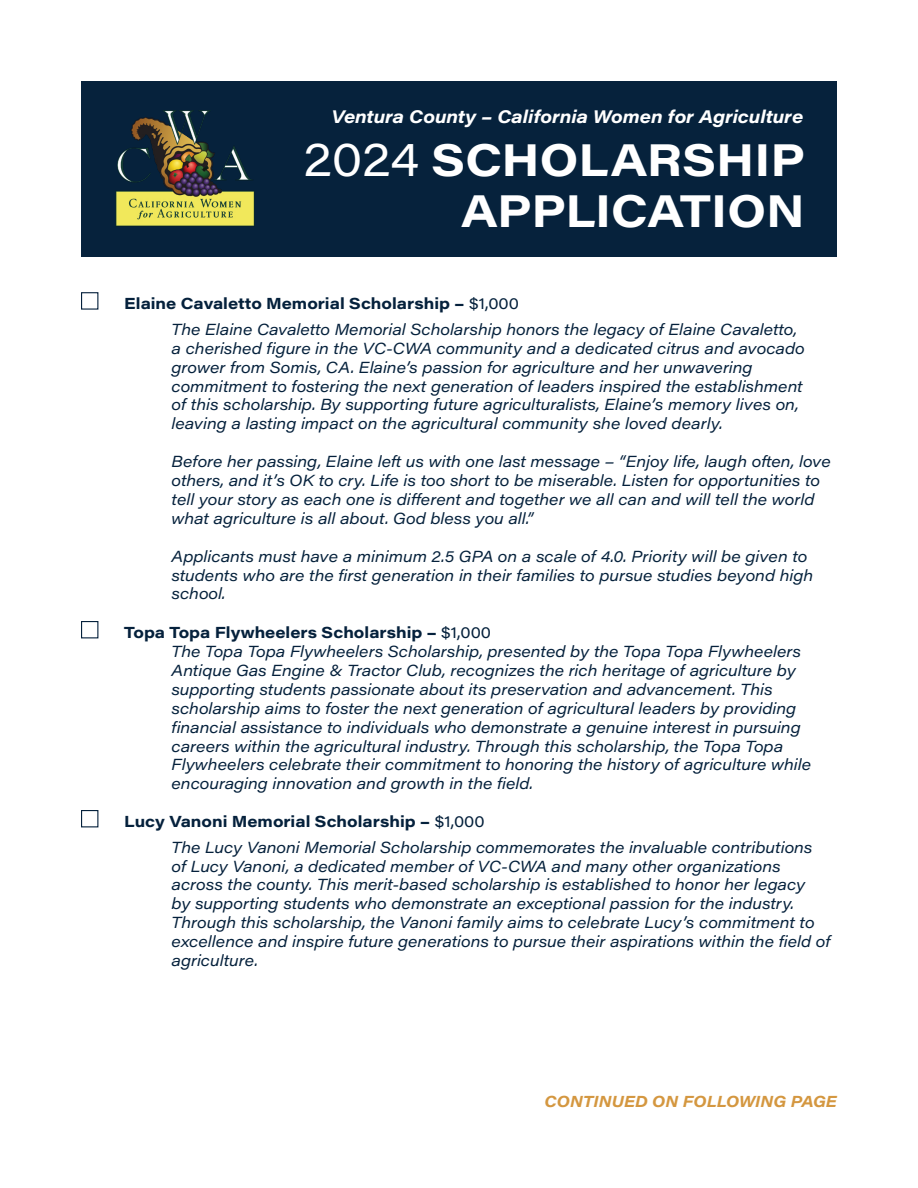
<style>
.page{position:relative;width:918px;height:1188px;background:#fff}
.page>*{position:absolute;margin:0;border:0;box-sizing:border-box;transform-origin:0 0}
.t1{font:700 45px "Acumin Pro Wide";color:#fff}
.t2{font:italic 700 18px "Acumin Pro Wide";color:#fff}
.t3{font:italic 15.75px/18.9px "Acumin Pro Wide";color:#05213c}
.t4{font:italic 15.75px/18.9px "Acumin Pro Wide";color:#06223c}
.t5{font:700 15.75px "Acumin Pro Wide";color:#05213c}
.t6{font:italic 700 15.75px "Acumin Pro Wide";letter-spacing:.005em;color:#d49740}
.s1{font-weight:400}
</style>
<div class="page">
<div style="left:81px;top:621px;width:17px;height:17px;border:1px solid #05213c"></div>
<div style="left:81px;top:810px;width:17px;height:17px;border:1px solid #05213c"></div>
<div style="left:81px;top:81px;width:756px;height:175px;background:#06223c"></div>
<img style="left:115px;top:110px;width:140px;height:117px">
<div style="left:81px;top:292px;width:17px;height:18px;border:1px solid #05213c"></div>
<p class="t2" style="left:332px;top:103px;width:473px">Ventura County – California Women for Agriculture</p>
<p class="t1" style="left:304px;top:127px;width:503px"><span class="s1">2024</span> SCHOLARSHIP</p>
<p class="t1" style="left:461px;top:178px;width:345px">APPLICATION</p>
<p class="t5" style="left:124px;top:292px;width:396px">Elaine Cavaletto Memorial Scholarship – <span class="s1">$1,000</span></p>
<p class="t3" style="left:172px;top:319px;width:635px">The Elaine Cavaletto Memorial Scholarship honors the legacy of Elaine Cavaletto, a cherished figure in the VC-CWA community and a dedicated citrus and avocado grower from Somis, CA. Elaine’s passion for agriculture and her unwavering commitment to fostering the next generation of leaders inspired the establishment of this scholarship. By supporting future agriculturalists, Elaine’s memory lives on, leaving a lasting impact on the agricultural community she loved dearly.</p>
<p class="t3" style="left:172px;top:451px;width:661px">Before her passing, Elaine left us with one last message – “Enjoy life, laugh often, love others, and it’s OK to cry. Life is too short to be miserable. Listen for opportunities to tell your story as each one is different and together we all can and will tell the world what agriculture is all about. God bless you all.”</p>
<p class="t4" style="left:172px;top:546px;width:643px">Applicants must have a minimum 2.5 GPA on a scale of 4.0. Priority will be given to students who are the first generation in their families to pursue studies beyond high school.</p>
<p class="t5" style="left:124px;top:621px;width:368px">Topa Topa Flywheelers Scholarship – <span class="s1">$1,000</span></p>
<p class="t3" style="left:172px;top:641px;width:641px">The Topa Topa Flywheelers Scholarship, presented by the Topa Topa Flywheelers Antique Gas Engine &amp; Tractor Club, recognizes the rich heritage of agriculture by supporting students passionate about its preservation and advancement. This scholarship aims to foster the next generation of agricultural leaders by providing financial assistance to individuals who demonstrate a genuine interest in pursuing careers within the agricultural industry. Through this scholarship, the Topa Topa Flywheelers celebrate their commitment to honoring the history of agriculture while encouraging innovation and growth in the field.</p>
<p class="t5" style="left:124px;top:810px;width:362px">Lucy Vanoni Memorial Scholarship – <span class="s1">$1,000</span></p>
<p class="t3" style="left:172px;top:837px;width:661px">The Lucy Vanoni Memorial Scholarship commemorates the invaluable contributions of Lucy Vanoni, a dedicated member of VC-CWA and many other organizations across the county. This merit-based scholarship is established to honor her legacy<br>by supporting students who demonstrate an exceptional passion for the industry.<br>Through this scholarship, the Vanoni family aims to celebrate Lucy’s commitment to excellence and inspire future generations to pursue their aspirations within the field of agriculture.</p>
<p class="t6" style="left:544px;top:1090px;width:294px">CONTINUED ON FOLLOWING PAGE</p>
</div>
